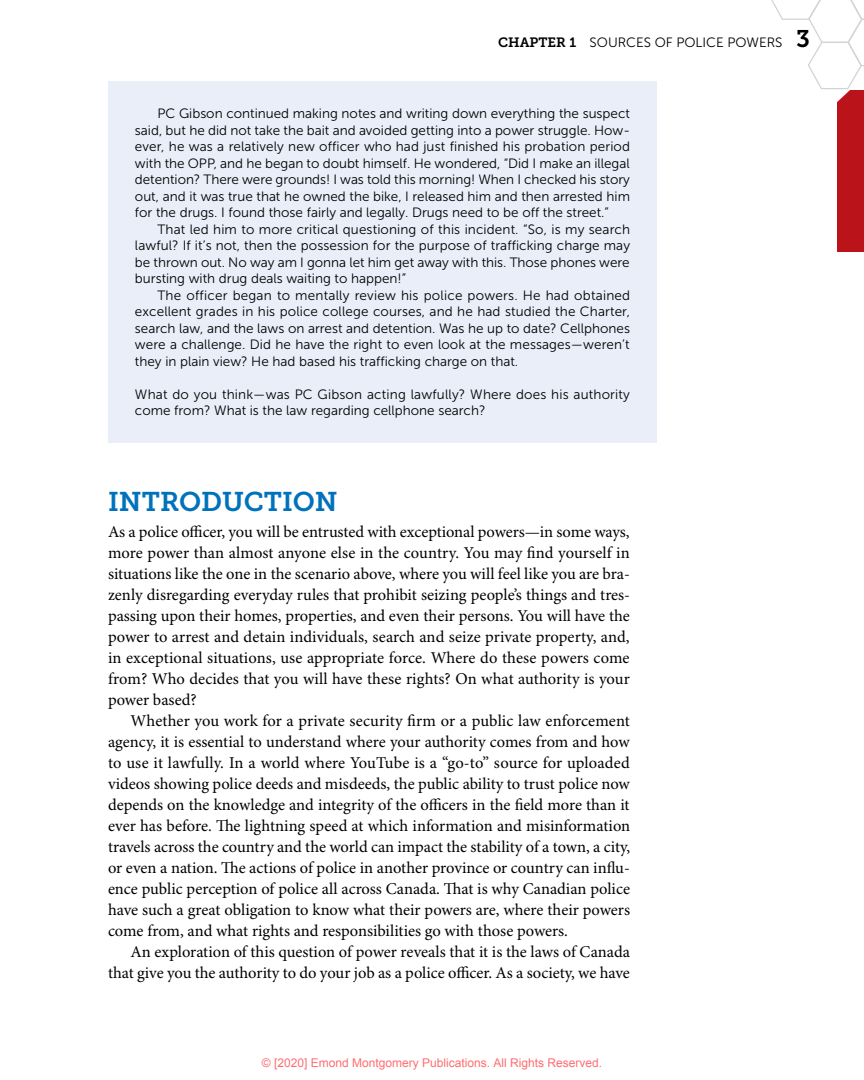
<style>
.page{position:relative;width:864px;height:1080px;background:#fff}
.page>*{position:absolute;margin:0;border:0;box-sizing:border-box;transform-origin:0 0}
.t1{font:27px "Museo Slab 700";letter-spacing:-.005em;color:#0072bc}
.t2{font:16.5px/21px "Minion Pro";color:#000;text-align:justify}
.t3{font:13.5px/16.5px "Museo Sans 300";color:#000;text-align:justify}
.t4{font:12px "Arial";color:rgb(255 28 33/.65)}
.s1{font-family:"Museo Slab 700"}
.s2{font-family:"Museo Slab 700";font-size:24px}
</style>
<div class="page">
<svg style="left:771px;top:0;width:93px;height:252px"></svg>
<div style="left:108px;top:81px;width:549px;height:361px;background:#e9eef8"></div>
<p class="t3" style="left:498px;top:34px;width:313px"><span class="s1">CHAPTER 1</span> So urc es of Po lic e Powers <span class="s2">3</span></p>
<p class="t3" style="left:135px;top:105px;width:497px;text-indent:23px">PC Gibson continued making notes and writing down everything the suspect said, but he did not take the bait and avoided getting into a power struggle. How&shy;ever, he was a relatively new officer who had just finished his probation period with the OPP, and he began to doubt himself. He wondered, “Did I make an illegal detention? There were grounds! I was told this morning! When I checked his story out, and it was true that he owned the bike, I released him and then arrested him for the drugs. I found those fairly and legally. Drugs need to be off the street.”</p>
<p class="t3" style="left:135px;top:221px;width:497px;text-indent:23px">That led him to more critical questioning of this incident. “So, is my search lawful? If it’s not, then the possession for the purpose of trafficking charge may be thrown out. No way am I gonna let him get away with this. Those phones were bursting with drug deals waiting to happen!”</p>
<p class="t3" style="left:135px;top:287px;width:497px;text-indent:23px">The officer began to mentally review his police powers. He had obtained excellent grades in his police college courses, and he had studied the Charter, search law, and the laws on arrest and detention. Was he up to date? Cellphones were a challenge. Did he have the right to even look at the messages—weren’t they in plain view? He had based his trafficking charge on that.</p>
<p class="t3" style="left:135px;top:386px;width:497px">What do you think—was PC Gibson acting lawfully? Where does his authority come from? What is the law regarding cellphone search?</p>
<h1 class="t1" style="left:108px;top:486px;width:231px">INTRODUCTION</h1>
<p class="t2" style="left:108px;top:522px;width:523px">As a police officer, you will be entrusted with exceptional powers—in some ways, more power than almost anyone else in the country. You may find yourself in situations like the one in the scenario above, where you will feel like you are bra&shy;zenly disregarding everyday rules that prohibit seizing people’s things and tres&shy;passing upon their homes, properties, and even their persons. You will have the power to arrest and detain individuals, search and seize private property, and, in exceptional situations, use appropriate force. Where do these powers come from? Who decides that you will have these rights? On what authority is your power based?</p>
<p class="t2" style="left:108px;top:711px;width:524px;text-indent:23px">Whether you work for a private security firm or a public law enforcement agency, it is essential to understand where your authority comes from and how to use it lawfully. In a world where YouTube is a “go-to” source for uploaded videos showing police deeds and misdeeds, the public ability to trust police now depends on the knowledge and integrity of the officers in the field more than it ever has before. The lightning speed at which information and misinformation travels across the country and the world can impact the stability of a town, a city, or even a nation. The actions of police in another province or country can influ&shy;ence public perception of police all across Canada. That is why Canadian police have such a great obligation to know what their powers are, where their powers come from, and what rights and responsibilities go with those powers.</p>
<p class="t2" style="left:108px;top:942px;width:524px;text-align:right">An exploration of this question of power reveals that it is the laws of Canada that give you the authority to do your job as a police officer. As a society, we have</p>
<p class="t4" style="left:262px;top:1055px;width:342px">© [2020] Emond Montgomery Publications. All Rights Reserved.</p>
</div>
